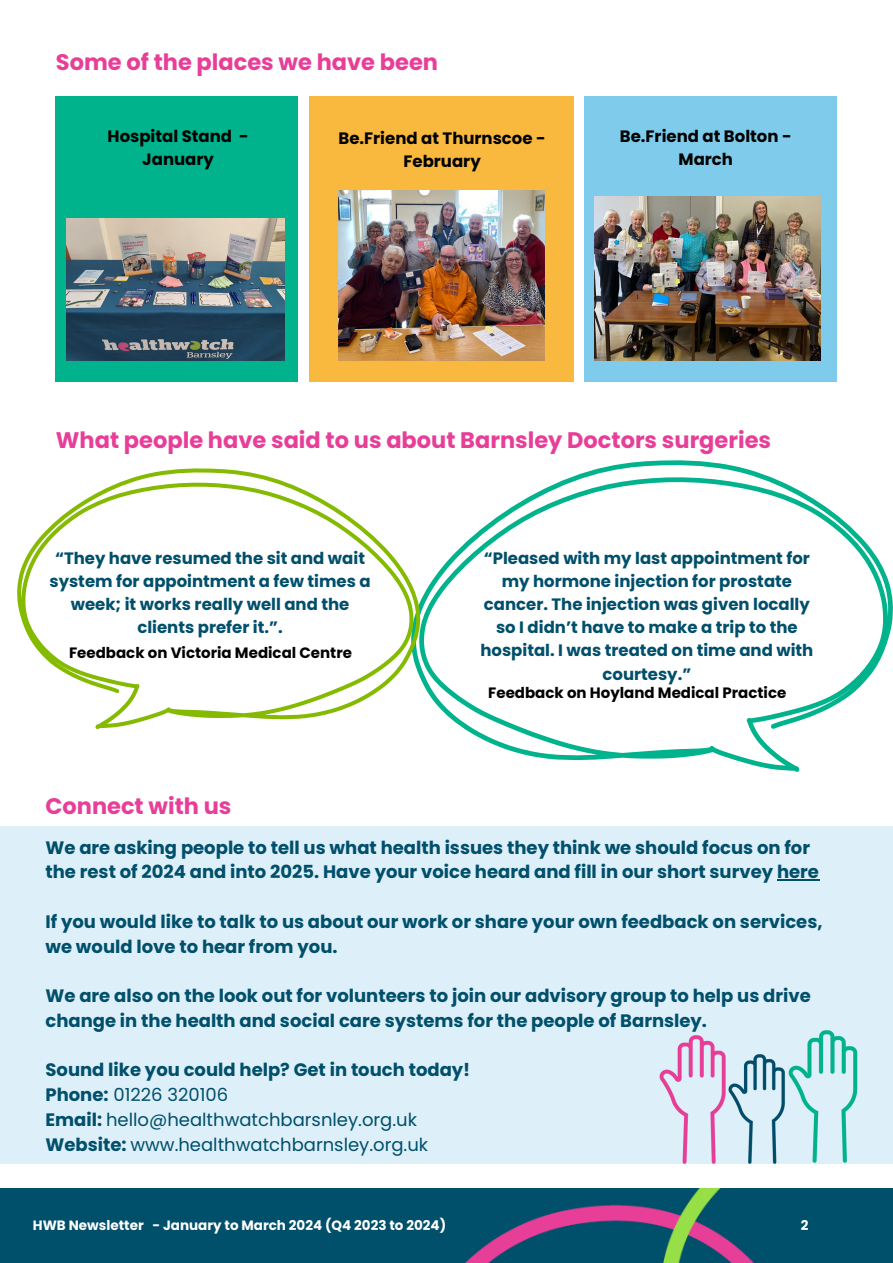
<style>
.page{position:relative;width:893px;height:1263px;background:#fff}
.page>*{position:absolute;margin:0;border:0;box-sizing:border-box;transform-origin:0 0}
.t1{font:700 22.5px "Poppins";color:#e73e97}
.t2{font:700 18px/24.8px "Poppins";color:#004f6b}
.t3{font:18px/24.8px "Poppins";color:#004f6b}
.t4{font:700 16.5px/23.1px "Poppins";color:#004f6b;text-align:center}
.t5{font:700 16.5px/23.1px "Poppins";color:#020202;text-align:center}
.t6{font:700 15px "Poppins";color:#020202}
.t7{font:700 13.5px "Poppins";color:#fff}
.s1{font-weight:700}
</style>
<div class="page">
<img style="left:0;top:1188px;width:893px;height:75px">
<div style="left:0;top:826px;width:893px;height:337px;background:#ddeff8"></div>
<div style="left:56px;top:96px;width:242px;height:285px;background:#00b38c"></div>
<div style="left:584px;top:96px;width:253px;height:285px;background:#7fcbeb"></div>
<div style="left:309px;top:96px;width:265px;height:285px;background:#f9b93e"></div>
<svg style="left:420px;top:460px;width:473px;height:312px"></svg>
<hr style="left:777px;top:879px;width:42px;height:2px;background:#004f6b">
<img style="left:807px;top:1030px;width:51px;height:133px">
<img style="left:760px;top:1054px;width:55px;height:109px">
<img style="left:659px;top:1035px;width:101px;height:128px">
<svg style="left:17px;top:468px;width:403px;height:261px"></svg>
<img style="left:67px;top:218px;width:218px;height:142px">
<img style="left:594px;top:196px;width:227px;height:165px">
<img style="left:338px;top:190px;width:206px;height:170px">
<h2 class="t1" style="left:56px;top:46px;width:384px">Some of the places we have been</h2>
<h2 class="t5" style="left:108px;top:124px;width:143px">Hospital Stand -<br>January</h2>
<p class="t5" style="left:338px;top:126px;width:209px">Be.Friend at Thurnscoe -<br>February</p>
<p class="t5" style="left:620px;top:124px;width:173px">Be.Friend at Bolton -<br>March</p>
<h4 class="t1" style="left:56px;top:425px;width:716px">What people have said to us about Barnsley Doctors surgeries</h4>
<h3 class="t4" style="left:49px;top:547px;width:323px">“They have resumed the sit and wait system for appointment a few times a week; it works really well and the clients prefer it.”.</h3>
<p class="t6" style="left:69px;top:642px;width:284px">Feedback on Victoria Medical Centre</p>
<h1 class="t1" style="left:45px;top:790px;width:188px">Connect with us</h1>
<h2 class="t4" style="left:480px;top:547px;width:334px">“Pleased with my last appointment for my hormone injection for prostate cancer. The injection was given locally so I didn’t have to make a trip to the hospital. I was treated on time and with courtesy.”</h2>
<h2 class="t6" style="left:488px;top:682px;width:299px">Feedback on Hoyland Medical Practice</h2>
<h2 class="t2" style="left:45px;top:835px;width:775px">We are asking people to tell us what health issues they think we should focus on for the rest of 2024 and into 2025. Have your voice heard and fill in our short survey here</h2>
<p class="t2" style="left:45px;top:909px;width:778px">If you would like to talk to us about our work or share your own feedback on services, we would love to hear from you.</p>
<h2 class="t2" style="left:45px;top:983px;width:767px">We are also on the look out for volunteers to join our advisory group to help us drive change in the health and social care systems for the people of Barnsley.</h2>
<p class="t3" style="left:45px;top:1058px;width:426px"><span class="s1">Sound like you could help? Get in touch today!<br>Phone:</span> 01226 320106<br><span class="s1">Email:</span> hello@healthwatchbarsnley.org.uk <span class="s1">Website:</span> www.healthwatchbarnsley.org.uk</p>
<p class="t7" style="left:33px;top:1216px;width:415px">HWB Newsletter - January to March 2024 (Q4 2023 to 2024)</p>
<p class="t7" style="left:801px;top:1216px;width:9px">2</p>
</div>
